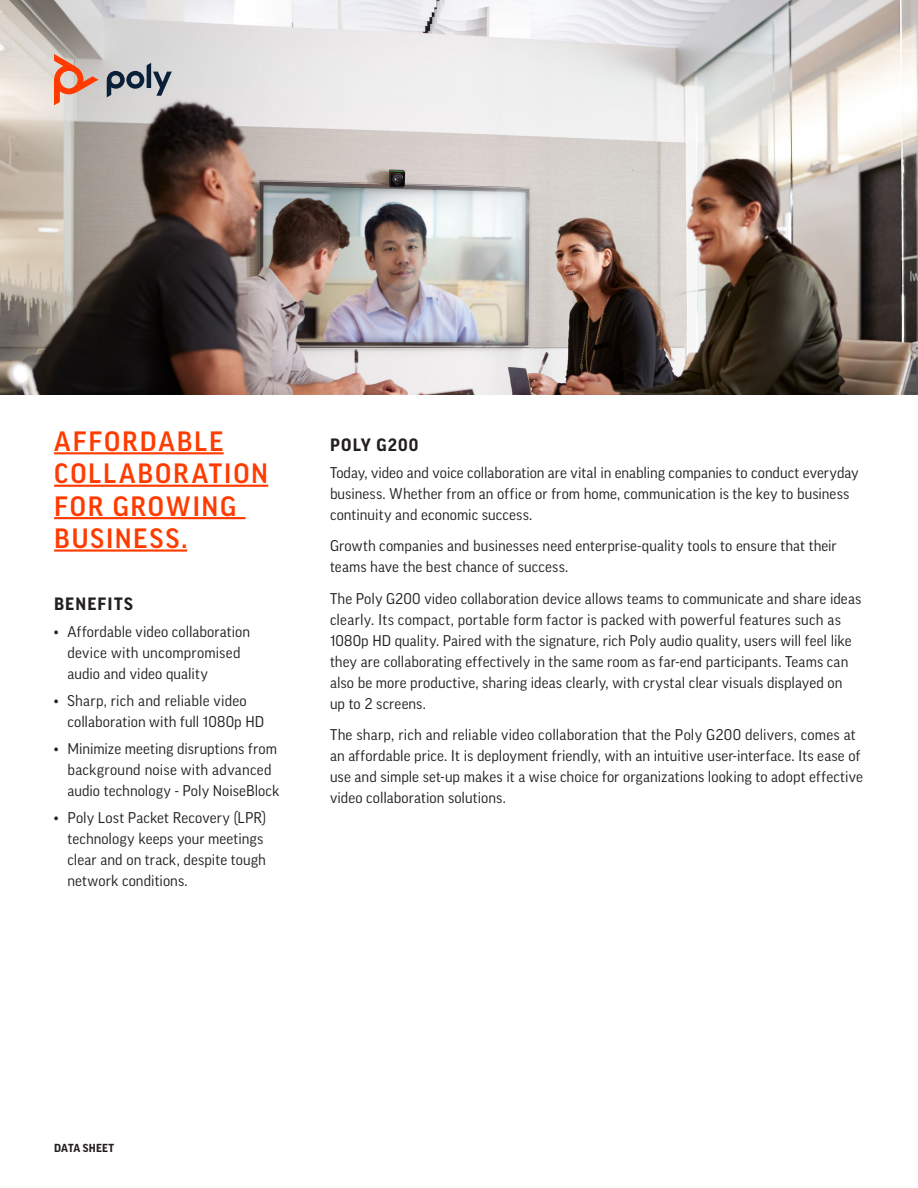
<style>
.page{position:relative;width:918px;height:1188px;background:#fff}
.page>*{position:absolute;margin:0;border:0;box-sizing:border-box;transform-origin:0 0}
.headline{font:500 27px/32.4px "Good Pro";letter-spacing:.065em;color:#ff3b00}
.subhead{font:700 17.25px "Good Pro";letter-spacing:.065em;color:#231f20}
.body_copy{font:15px/21px "Good Pro";letter-spacing:.005em;color:#231f20}
.type_of_collateral{font:700 11.25px "Good Pro";letter-spacing:.02em;color:#231f20}
</style>
<div class="page">
<img style="left:0;top:0;width:918px;height:395px">
<hr style="left:54px;top:452px;width:170px;height:2px;background:#ff3b00">
<hr style="left:54px;top:485px;width:214px;height:2px;background:#ff3b00">
<hr style="left:54px;top:517px;width:192px;height:2px;background:#ff3b00">
<hr style="left:54px;top:549px;width:133px;height:3px;background:#ff3b00">
<svg style="left:107px;top:63px;width:65px;height:34px"></svg>
<svg style="left:54px;top:54px;width:44px;height:51px"></svg>
<p class="headline" style="left:54px;top:425px;width:216px">AFFORDABLE<br>COLLABORATION<br>FOR GROWING<br>BUSINESS.</p>
<p class="subhead" style="left:54px;top:594px;width:80px">BENEFITS</p>
<p class="body_copy" style="left:68px;top:621px;width:184px;text-indent:-14px">• Affordable video collaboration device with uncompromised audio and video quality</p>
<p class="body_copy" style="left:68px;top:690px;width:198px;text-indent:-14px">• Sharp, rich and reliable video collaboration with full 1080p HD</p>
<p class="body_copy" style="left:68px;top:738px;width:214px;text-indent:-14px">• Minimize meeting disruptions from background noise with advanced audio technology - Poly NoiseBlock</p>
<p class="body_copy" style="left:68px;top:807px;width:200px;text-indent:-14px">• Poly Lost Packet Recovery (LPR) technology keeps your meetings clear and on track, despite tough network conditions.</p>
<p class="subhead" style="left:330px;top:435px;width:90px">POLY G200</p>
<p class="body_copy" style="left:330px;top:462px;width:530px">Today, video and voice collaboration are vital in enabling companies to conduct everyday business. Whether from an office or from home, communication is the key to business continuity and economic success.</p>
<p class="body_copy" style="left:330px;top:535px;width:508px">Growth companies and businesses need enterprise-quality tools to ensure that their teams have the best chance of success.</p>
<p class="body_copy" style="left:330px;top:588px;width:533px">The Poly G200 video collaboration device allows teams to communicate and share ideas clearly. Its compact, portable form factor is packed with powerful features such as 1080p HD quality. Paired with the signature, rich Poly audio quality, users will feel like they are collaborating effectively in the same room as far-end participants. Teams can also be more productive, sharing ideas clearly, with crystal clear visuals displayed on<br>up to 2 screens.</p>
<p class="body_copy" style="left:330px;top:724px;width:534px">The sharp, rich and reliable video collaboration that the Poly G200 delivers, comes at an affordable price. It is deployment friendly, with an intuitive user-interface. Its ease of use and simple set-up makes it a wise choice for organizations looking to adopt effective video collaboration solutions.</p>
<p class="type_of_collateral" style="left:54px;top:1142px;width:62px">DATA SHEET</p>
</div>
